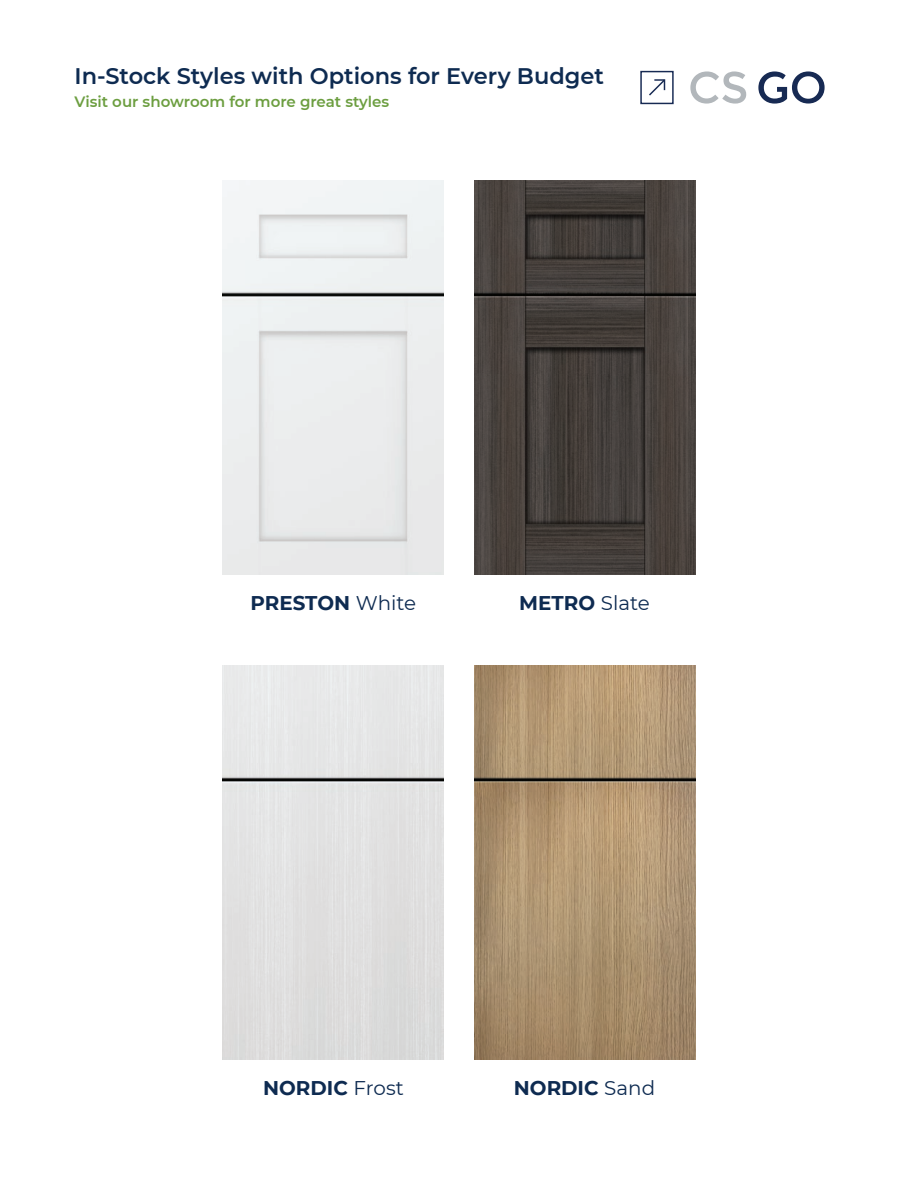
<style>
.page{position:relative;width:918px;height:1188px;background:#fff}
.page>*{position:absolute;margin:0;border:0;box-sizing:border-box;transform-origin:0 0}
.t1{font:600 22.5px "Montserrat";color:#0e2b51}
.t2{font:700 19.8px "Montserrat";color:#0e2b51}
.t3{font:600 15px "Montserrat";color:#6c9e40}
.s1{font-weight:400}
</style>
<div class="page">
<div style="left:640px;top:71px;width:34px;height:33px;border:1px solid #172a53"></div>
<svg style="left:649px;top:79px;width:17px;height:17px"></svg>
<svg style="left:690px;top:71px;width:56px;height:33px"></svg>
<svg style="left:758px;top:71px;width:67px;height:33px"></svg>
<img style="left:223px;top:181px;width:221px;height:394px">
<img style="left:223px;top:665px;width:221px;height:395px">
<img style="left:474px;top:181px;width:221px;height:394px">
<img style="left:474px;top:665px;width:221px;height:395px">
<p class="t1" style="left:75px;top:63px;width:531px">In-Stock Styles with Options for Every Budget</p>
<p class="t3" style="left:75px;top:93px;width:316px">Visit our showroom for more great styles</p>
<p class="t2" style="left:251px;top:590px;width:167px">PRESTON <span class="s1">White</span></p>
<p class="t2" style="left:519px;top:590px;width:132px">METRO <span class="s1">Slate</span></p>
<p class="t2" style="left:263px;top:1075px;width:142px">NORDIC <span class="s1">Frost</span></p>
<p class="t2" style="left:514px;top:1075px;width:143px">NORDIC <span class="s1">Sand</span></p>
</div>
